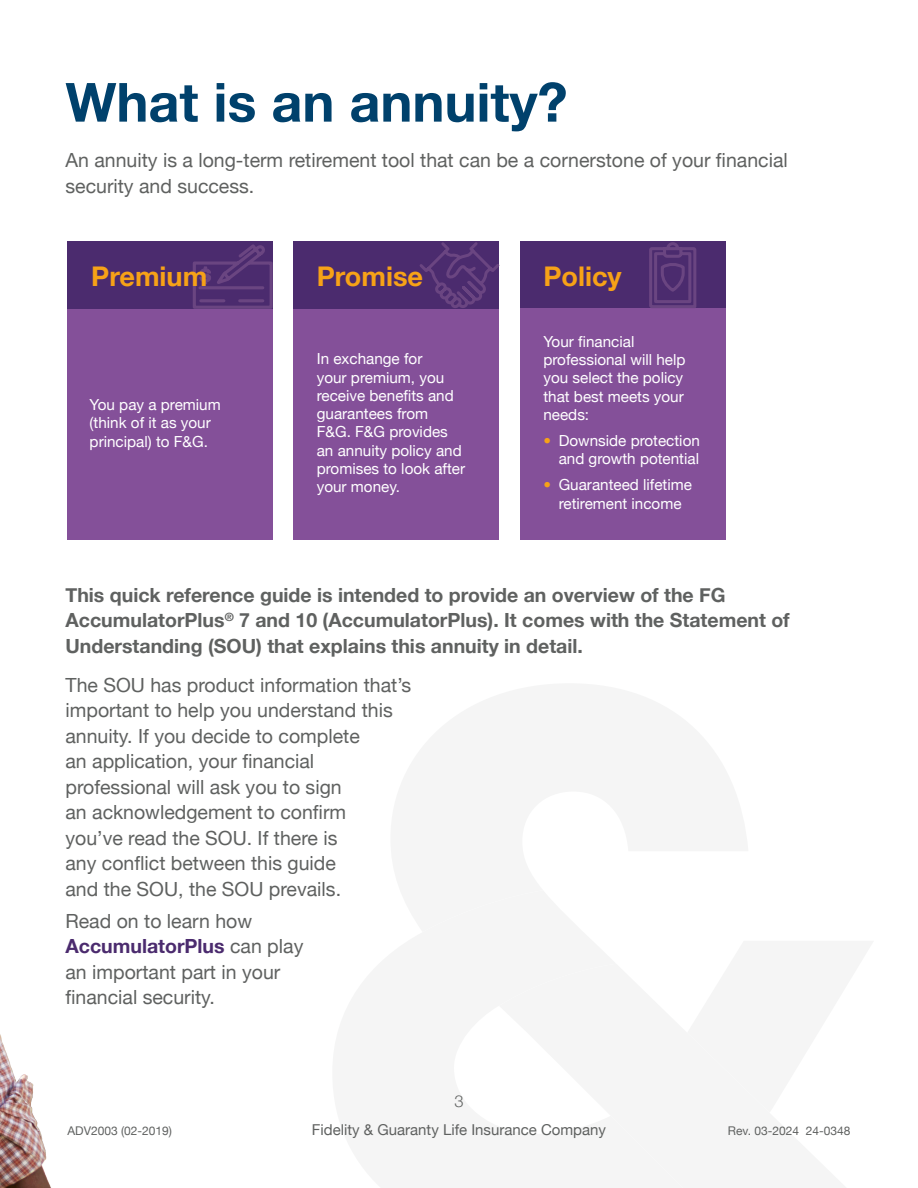
<style>
.page{position:relative;width:918px;height:1188px;background:#fff}
.page>*{position:absolute;margin:0;border:0;box-sizing:border-box;transform-origin:0 0}
.t1{font:700 54px "Helvetica Neue";color:#00416c}
.t2{font:700 27.15px "Helvetica Neue";color:#f7a217}
.t3{font:19.5px/25.5px "Helvetica Neue";color:#5f6160}
.t4{font:700 19.5px/25.5px "Helvetica Neue";color:#5f6160}
.t5{font:300 16.5px "Helvetica Neue";color:#5f6160}
.t6{font:15.3px/18.3px "Helvetica Neue";color:#fff}
.t7{font:15px "Helvetica Neue";color:#5f6160}
.t8{font:12px "Helvetica Neue";color:#5f6160}
.s1{font-weight:700;color:#4b2b6e}
</style>
<div class="page">
<img style="left:0;top:1034px;width:51px;height:154px">
<div style="left:67px;top:241px;width:206px;height:299px;background:#845099"></div>
<div style="left:67px;top:241px;width:206px;height:68px;background:#4b2b6e"></div>
<svg style="left:193px;top:244px;width:80px;height:65px"></svg>
<div style="left:294px;top:241px;width:205px;height:299px;background:#845099"></div>
<div style="left:294px;top:241px;width:205px;height:68px;background:#4b2b6e"></div>
<svg style="left:420px;top:242px;width:80px;height:66px"></svg>
<div style="left:520px;top:241px;width:206px;height:299px;background:#845099"></div>
<div style="left:520px;top:241px;width:206px;height:67px;background:#4b2b6e"></div>
<svg style="left:649px;top:242px;width:48px;height:66px"></svg>
<h1 class="t1" style="left:65px;top:60px;width:504px">What is an annuity?</h1>
<p class="t3" style="left:65px;top:149px;width:724px">An annuity is a long-term retirement tool that can be a cornerstone of your financial security and success.</p>
<h2 class="t2" style="left:91px;top:255px;width:117px">Premium</h2>
<p class="t6" style="left:90px;top:396px;width:133px">You pay a premium (think of it as your principal) to F&amp;G.</p>
<h2 class="t2" style="left:317px;top:255px;width:108px">Promise</h2>
<p class="t6" style="left:317px;top:351px;width:150px">In exchange for<br>your premium, you receive benefits and guarantees from<br>F&amp;G. F&amp;G provides an annuity policy and promises to look after your money.</p>
<h2 class="t2" style="left:543px;top:255px;width:80px">Policy</h2>
<p class="t6" style="left:543px;top:333px;width:144px">Your financial professional will help you select the policy that best meets your needs:</p>
<p class="t6" style="left:559px;top:432px;width:143px">Downside protection and growth potential</p>
<p class="t6" style="left:559px;top:477px;width:135px">Guaranteed lifetime retirement income</p>
<p class="t4" style="left:65px;top:582px;width:726px">This quick reference guide is intended to provide an overview of the FG<br>AccumulatorPlus<sup>®</sup> 7 and 10 (AccumulatorPlus). It comes with the Statement of<br>Understanding (SOU) that explains this annuity in detail.</p>
<p class="t3" style="left:65px;top:673px;width:347px">The SOU has product information that’s important to help you understand this annuity. If you decide to complete<br>an application, your financial professional will ask you to sign<br>an acknowledgement to confirm<br>you’ve read the SOU. If there is<br>any conflict between this guide<br>and the SOU, the SOU prevails.</p>
<p class="t3" style="left:65px;top:909px;width:239px">Read on to learn how<br><span class="s1">AccumulatorPlus</span> can play an important part in your financial security.</p>
<p class="t5" style="left:454px;top:1088px;width:11px">3</p>
<p class="t8" style="left:68px;top:1122px;width:106px">ADV2003 (02-2019)</p>
<p class="t7" style="left:312px;top:1119px;width:296px">Fidelity &amp; Guaranty Life Insurance Company</p>
<p class="t8" style="left:728px;top:1122px;width:124px">Rev. 03-2024 24-0348</p>
</div>
